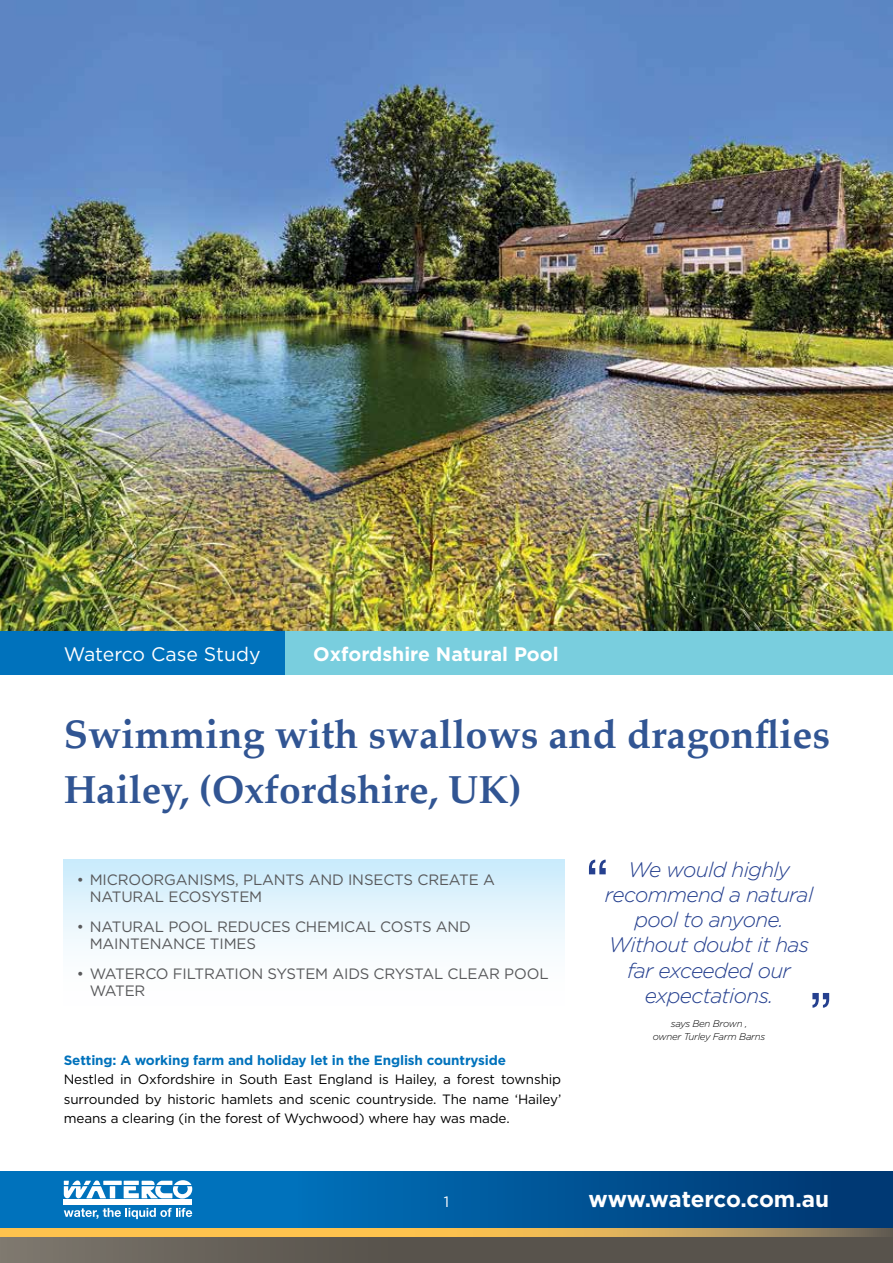
<style>
.page{position:relative;width:893px;height:1263px;background:#fff}
.page>*{position:absolute;margin:0;border:0;box-sizing:border-box;transform-origin:0 0}
.t1{font:700 39.75px "Palatino";color:#315593}
.t2{font:700 39px "Palatino";color:#315593}
.t3{font:700 22.5px "Gotham HTF";letter-spacing:-.01em;color:#fff}
.t4{font:italic 300 21px/25.2px "Gotham HTF";letter-spacing:-.03em;color:#25408f;text-align:center}
.t5{font:700 19.5px "Gotham HTF";color:#fff}
.t6{font:19.5px "Gotham HTF";color:#fff}
.t7{font:15px/17.2px "Gotham HTF";letter-spacing:-.01em;color:#58595b}
.t8{font:15px "Gotham HTF";color:#fff}
.t9{font:13.5px/19.5px "Gotham HTF";letter-spacing:-.01em;color:#000;text-align:justify}
.t10{font:700 13.5px "Gotham HTF";letter-spacing:-.01em;color:#0072bc}
.t11{font:italic 300 9.75px/12.6px "Gotham HTF";letter-spacing:-.03em;color:#000;text-align:center}
</style>
<div class="page">
<svg style="left:0;top:1171px;width:893px;height:58px;background:#055c9d"></svg>
<div style="left:0;top:1229px;width:893px;height:34px;background:linear-gradient(to right,#716b62,#4f4a44)"></div>
<svg style="left:0;top:1229px;width:893px;height:7px;background:#e0b154"></svg>
<svg style="left:64px;top:1180px;width:42px;height:18px"></svg>
<div style="left:64px;top:1200px;width:128px;height:5px;background:#fff"></div>
<svg style="left:64px;top:1208px;width:128px;height:11px"></svg>
<div style="left:110px;top:1186px;width:5px;height:12px;background:#fff"></div>
<hr style="left:103px;top:1181px;width:19px;height:4px;background:#fff">
<svg style="left:124px;top:1180px;width:68px;height:18px"></svg>
<img style="left:0;top:0;width:893px;height:631px">
<div style="left:281px;top:631px;width:612px;height:44px;background:#79cede"></div>
<div style="left:0;top:631px;width:285px;height:44px;background:#0072bc"></div>
<div style="left:64px;top:860px;width:500px;height:145px;background:linear-gradient(to bottom,#cfedfc,#fff)"></div>
<svg style="left:589px;top:860px;width:17px;height:14px"></svg>
<svg style="left:812px;top:993px;width:17px;height:15px"></svg>
<h3 class="t6" style="left:64px;top:643px;width:198px">Waterco Case Study</h3>
<h3 class="t5" style="left:313px;top:642px;width:247px">Oxfordshire Natural Pool</h3>
<h1 class="t1" style="left:64px;top:700px;width:768px">Swimming with swallows and dragonflies</h1>
<h2 class="t2" style="left:64px;top:757px;width:459px">Hailey, (Oxfordshire, UK)</h2>
<p class="t7" style="left:90px;top:870px;width:407px;text-indent:-13px">• MICROORGANISMS, PLANTS AND INSECTS CREATE A<br>NATURAL ECOSYSTEM</p>
<p class="t7" style="left:90px;top:918px;width:383px;text-indent:-13px">• NATURAL POOL REDUCES CHEMICAL COSTS AND<br>MAINTENANCE TIMES</p>
<p class="t7" style="left:90px;top:965px;width:460px;text-indent:-13px">• WATERCO FILTRATION SYSTEM AIDS CRYSTAL CLEAR POOL<br>WATER</p>
<p class="t10" style="left:64px;top:1052px;width:444px">Setting: A working farm and holiday let in the English countryside</p>
<p class="t9" style="left:64px;top:1069px;width:499px">Nestled in Oxfordshire in South East England is Hailey, a forest township surrounded by historic hamlets and scenic countryside. The name ‘Hailey’ means a clearing (in the forest of Wychwood) where hay was made.</p>
<h3 class="t4" style="left:605px;top:857px;width:210px">We would highly recommend a natural pool to anyone.<br>Without doubt it has far exceeded our expectations.</h3>
<p class="t11" style="left:653px;top:1017px;width:114px">says Ben Brown ,<br>owner Turley Farm Barns</p>
<p class="t8" style="left:444px;top:1193px;width:7px">1</p>
<h3 class="t3" style="left:589px;top:1186px;width:242px">www.waterco.com.au</h3>
</div>
